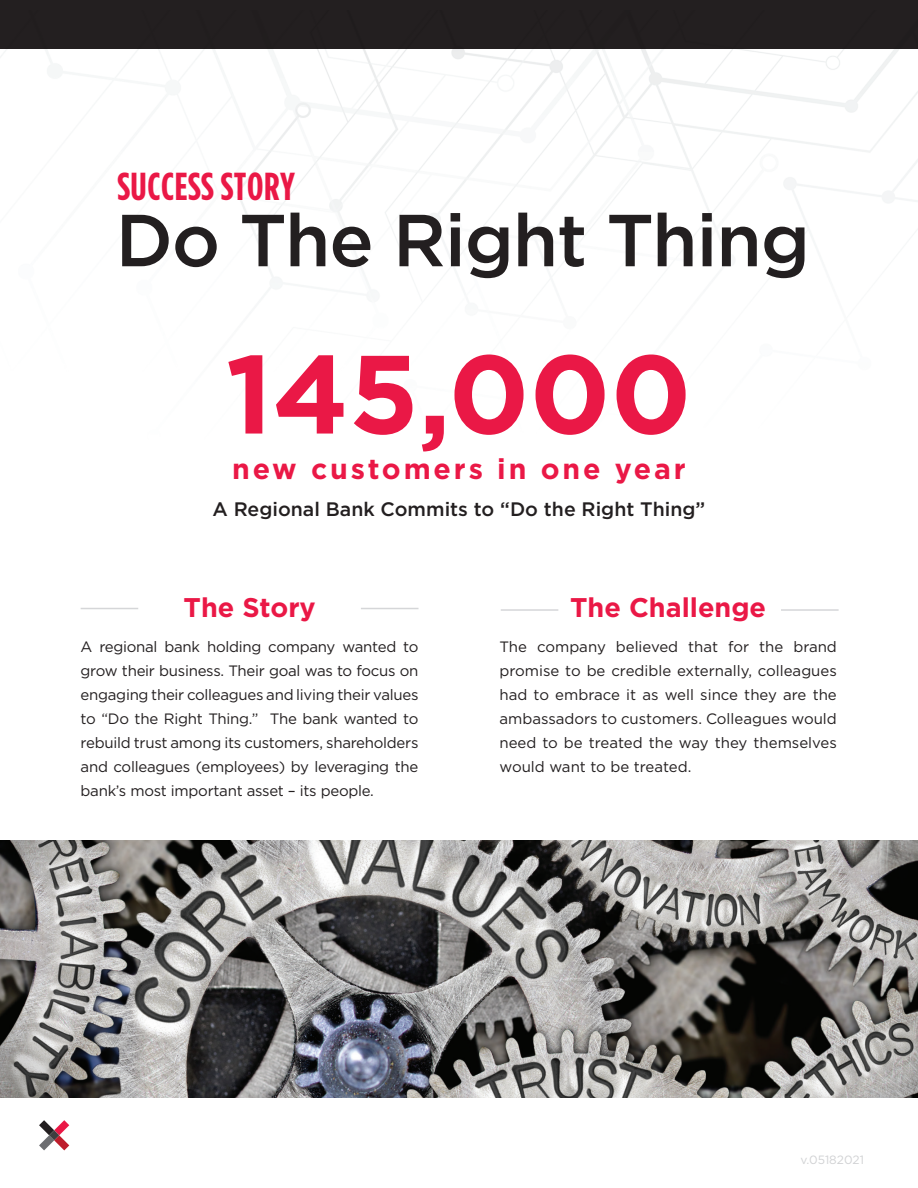
<style>
.page{position:relative;width:918px;height:1188px;background:#fff}
.page>*{position:absolute;margin:0;border:0;box-sizing:border-box;transform-origin:0 0}
.t1{font:700 111px "Gotham";color:#ea1846}
.t2{font:500 73.5px "Gotham";letter-spacing:-.015em;color:#231f20}
.t3{font:700 39px "Gotham Condensed";letter-spacing:.015em;color:#ea1846}
.t4{font:700 28.5px "Gotham";letter-spacing:.1em;color:#ea1846}
.t5{font:700 27px "Gotham";color:#ea1846}
.t6{font:500 19.5px "Gotham";color:#231f20}
.t7{font:15px/24px "Gotham";letter-spacing:-.02em;color:#231f20;text-align:justify}
.t8{font:12px "Gotham";color:#d1d2d4}
</style>
<div class="page">
<svg style="left:39px;top:1120px;width:30px;height:30px"></svg>
<img style="left:0;top:840px;width:918px;height:258px">
<hr style="left:501px;top:609px;width:57px;height:2px;background:#d5d6d8">
<hr style="left:81px;top:608px;width:57px;height:1px;background:#d5d6d8">
<hr style="left:781px;top:609px;width:58px;height:2px;background:#d5d6d8">
<hr style="left:361px;top:608px;width:58px;height:1px;background:#d5d6d8">
<div style="left:0;top:0;width:918px;height:49px;background:#231f20"></div>
<h3 class="t3" style="left:117px;top:165px;width:179px">SUCCESS STORY</h3>
<h2 class="t2" style="left:116px;top:192px;width:696px">Do The Right Thing</h2>
<h1 class="t1" style="left:226px;top:321px;width:467px">145,000</h1>
<h3 class="t4" style="left:232px;top:450px;width:455px">new customers in one year</h3>
<h3 class="t6" style="left:212px;top:496px;width:494px">A Regional Bank Commits to “Do the Right Thing”</h3>
<h3 class="t5" style="left:184px;top:590px;width:134px">The Story</h3>
<h3 class="t5" style="left:570px;top:590px;width:198px">The Challenge</h3>
<p class="t7" style="left:81px;top:635px;width:339px">A regional bank holding company wanted to grow their business. Their goal was to focus on engaging their colleagues and living their values to “Do the Right Thing.” The bank wanted to rebuild trust among its customers, shareholders and colleagues (employees) by leveraging the bank’s most important asset – its people.</p>
<p class="t7" style="left:500px;top:635px;width:339px">The company believed that for the brand promise to be credible externally, colleagues had to embrace it as well since they are the ambassadors to customers. Colleagues would need to be treated the way they themselves would want to be treated.</p>
<p class="t8" style="left:800px;top:1152px;width:65px">v.05182021</p>
</div>
